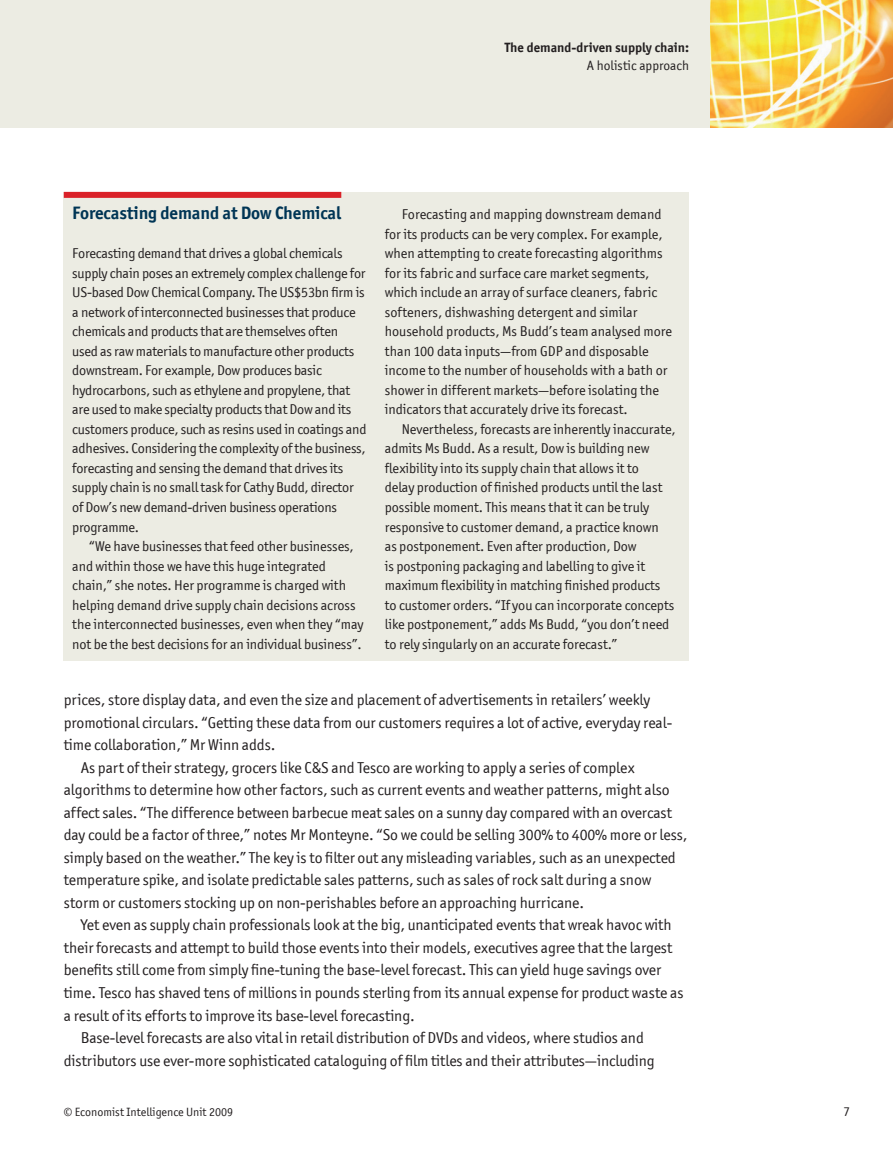
<style>
.page{position:relative;width:893px;height:1149px;background:#fff}
.page>*{position:absolute;margin:0;border:0;box-sizing:border-box;transform-origin:0 0}
.t1{font:700 18px "Officina San ITC";letter-spacing:-.005em;color:#003555}
.t2{font:15.75px "Officina San ITC";letter-spacing:-.005em;color:#231f20}
.t3{font:14.25px/19.5px "Officina San ITC";letter-spacing:-.005em;color:#231f20}
.t4{font:700 13.5px "Officina San ITC";color:#231f20}
.t5{font:13.5px "Officina San ITC";color:#231f20}
.t6{font:12px "Officina San ITC";color:#231f20}
</style>
<div class="page">
<div style="left:0;top:0;width:893px;height:128px;background:#ecece3"></div>
<img style="left:710px;top:0;width:183px;height:128px">
<div style="left:64px;top:192px;width:625px;height:468px;background:#ecece3"></div>
<div style="left:64px;top:192px;width:277px;height:6px;background:#da2128"></div>
<p class="t4" style="left:505px;top:39px;width:186px">The demand-driven supply chain:</p>
<p class="t5" style="left:587px;top:58px;width:104px">A holistic approach</p>
<p class="t1" style="left:72px;top:201px;width:270px">Forecasting demand at Dow Chemical</p>
<p class="t3" style="left:72px;top:243px;width:296px">Forecasting demand that drives a global chemicals supply chain poses an extremely complex challenge for US-based Dow Chemical Company. The US$53bn firm is a network of interconnected businesses that produce chemicals and products that are themselves often used as raw materials to manufacture other products downstream. For example, Dow produces basic hydrocarbons, such as ethylene and propylene, that are used to make specialty products that Dow and its customers produce, such as resins used in coatings and adhesives. Considering the complexity of the business, forecasting and sensing the demand that drives its supply chain is no small task for Cathy Budd, director of Dow’s new demand-driven business operations programme.</p>
<p class="t3" style="left:72px;top:536px;width:293px;text-indent:17px">“We have businesses that feed other businesses, and within those we have this huge integrated chain,” she notes. Her programme is charged with helping demand drive supply chain decisions across the interconnected businesses, even when they “may not be the best decisions for an individual business”.</p>
<p class="t3" style="left:385px;top:204px;width:289px;text-indent:17px">Forecasting and mapping downstream demand for its products can be very complex. For example, when attempting to create forecasting algorithms for its fabric and surface care market segments, which include an array of surface cleaners, fabric softeners, dishwashing detergent and similar household products, Ms Budd’s team analysed more than 100 data inputs—from GDP and disposable income to the number of households with a bath or shower in different markets—before isolating the indicators that accurately drive its forecast.</p>
<p class="t3" style="left:385px;top:419px;width:292px;text-indent:17px">Nevertheless, forecasts are inherently inaccurate, admits Ms Budd. As a result, Dow is building new flexibility into its supply chain that allows it to<br>delay production of finished products until the last possible moment. This means that it can be truly responsive to customer demand, a practice known<br>as postponement. Even after production, Dow<br>is postponing packaging and labelling to give it maximum flexibility in matching finished products to customer orders. “If you can incorporate concepts like postponement,” adds Ms Budd, “you don’t need to rely singularly on an accurate forecast.”</p>
<p class="t2" style="left:64px;top:690px;width:588px">prices, store display data, and even the size and placement of advertisements in retailers’ weekly</p>
<p class="t2" style="left:64px;top:713px;width:610px">promotional circulars. “Getting these data from our customers requires a lot of active, everyday real-</p>
<p class="t2" style="left:64px;top:735px;width:213px">time collaboration,” Mr Winn adds.</p>
<p class="t2" style="left:81px;top:758px;width:555px">As part of their strategy, grocers like C&amp;S and Tesco are working to apply a series of complex</p>
<p class="t2" style="left:64px;top:780px;width:607px">algorithms to determine how other factors, such as current events and weather patterns, might also</p>
<p class="t2" style="left:64px;top:803px;width:610px">affect sales. “The difference between barbecue meat sales on a sunny day compared with an overcast</p>
<p class="t2" style="left:64px;top:825px;width:625px">day could be a factor of three,” notes Mr Monteyne. “So we could be selling 300% to 400% more or less,</p>
<p class="t2" style="left:64px;top:848px;width:613px">simply based on the weather.” The key is to filter out any misleading variables, such as an unexpected</p>
<p class="t2" style="left:64px;top:870px;width:589px">temperature spike, and isolate predictable sales patterns, such as sales of rock salt during a snow</p>
<p class="t2" style="left:64px;top:893px;width:522px">storm or customers stocking up on non-perishables before an approaching hurricane.</p>
<p class="t2" style="left:81px;top:915px;width:592px">Yet even as supply chain professionals look at the big, unanticipated events that wreak havoc with</p>
<p class="t2" style="left:64px;top:938px;width:610px">their forecasts and attempt to build those events into their models, executives agree that the largest</p>
<p class="t2" style="left:64px;top:960px;width:599px">benefits still come from simply fine-tuning the base-level forecast. This can yield huge savings over</p>
<p class="t2" style="left:64px;top:983px;width:621px">time. Tesco has shaved tens of millions in pounds sterling from its annual expense for product waste as</p>
<p class="t2" style="left:64px;top:1005px;width:353px">a result of its efforts to improve its base-level forecasting.</p>
<p class="t2" style="left:81px;top:1028px;width:565px">Base-level forecasts are also vital in retail distribution of DVDs and videos, where studios and</p>
<p class="t2" style="left:64px;top:1050px;width:592px">distributors use ever-more sophisticated cataloguing of film titles and their attributes—including</p>
<p class="t6" style="left:64px;top:1104px;width:171px">© Economist Intelligence Unit 2009</p>
</div>
